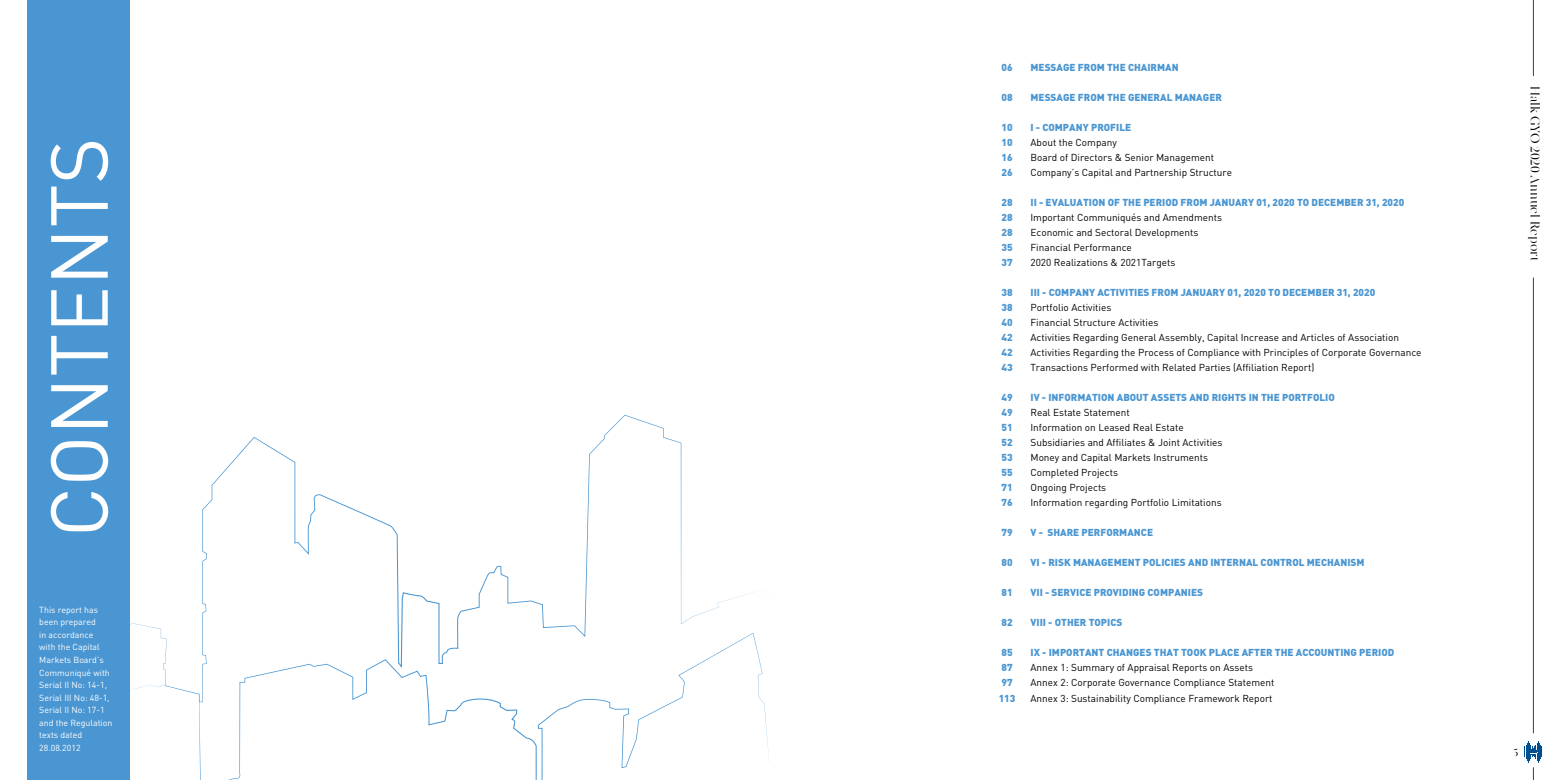
<style>
.page{position:relative;width:1560px;height:780px;background:#fff}
.page>*{position:absolute;margin:0;border:0;box-sizing:border-box;transform-origin:0 0}
.t1{font:79.38px "DIN Pro";color:#fff}
.t2{font:12.5px "MADE Canvas";color:#000}
.t3{font:10px/15px "DIN Pro";color:#000}
.t4{font:900 10px/15px "DIN Pro";color:#4a96d2;text-align:justify}
.t5{font:10px "MADE Canvas";color:#000}
.t6{font:8.75px/12.5px "DIN Pro";color:#fff}
</style>
<div class="page">
<hr style="left:1532px;top:278px;width:1px;height:454px;background:#005092">
<svg style="left:1524px;top:741px;width:18px;height:39px"></svg>
<hr style="left:1532px;top:0;width:1px;height:76px;background:#005092">
<div style="left:27px;top:0;width:102px;height:780px;background:#4a96d2"></div>
<svg style="left:129px;top:703px;width:641px;height:77px"></svg>
<svg style="left:129px;top:415px;width:635px;height:288px"></svg>
<h1 class="t1" style="left:25px;top:537px;width:401px;rotate:-90deg">CONTENTS</h1>
<p class="t6" style="left:39px;top:603px;width:75px">This report has been prepared<br>in accordance<br>with the Capital<br>Markets Board’s<br>Communiqué with<br>Serial II No: 14-1,<br>Serial III No: 48-1,<br>Serial II No: 17-1 and the Regulation texts dated<br>28.08.2012</p>
<p class="t4" style="left:1001px;top:60px;width:13px">06</p>
<p class="t4" style="left:1001px;top:90px;width:13px">08</p>
<p class="t4" style="left:1001px;top:120px;width:13px">10<br>10<br>16<br>26</p>
<p class="t4" style="left:1001px;top:195px;width:13px">28<br>28<br>28<br>35<br>37</p>
<p class="t4" style="left:1001px;top:285px;width:13px">38<br>38<br>40<br>42<br>42<br>43</p>
<p class="t4" style="left:1001px;top:390px;width:13px">49<br>49<br>51<br>52<br>53<br>55<br>71<br>76</p>
<p class="t4" style="left:1001px;top:525px;width:13px">79</p>
<p class="t4" style="left:1001px;top:555px;width:13px">80</p>
<p class="t4" style="left:1001px;top:585px;width:13px">81</p>
<p class="t4" style="left:1001px;top:615px;width:13px">82</p>
<p class="t4" style="left:998px;top:645px;width:18px;text-align:left">85<br>87<br>97<br>113</p>
<p class="t4" style="left:1030px;top:60px;width:150px">MESSAGE FROM THE CHAIRMAN</p>
<p class="t4" style="left:1030px;top:90px;width:193px">MESSAGE FROM THE GENERAL MANAGER</p>
<p class="t4" style="left:1030px;top:120px;width:102px">I - COMPANY PROFILE</p>
<p class="t3" style="left:1030px;top:135px;width:203px">About the Company<br>Board of Directors &amp; Senior Management<br>Company’s Capital and Partnership Structure</p>
<p class="t4" style="left:1030px;top:195px;width:375px">II - EVALUATION OF THE PERIOD FROM JANUARY 01, 2020 TO DECEMBER 31, 2020</p>
<p class="t3" style="left:1030px;top:210px;width:193px">Important Communiqués and Amendments Economic and Sectoral Developments Financial Performance<br>2020 Realizations &amp; 2021Targets</p>
<p class="t4" style="left:1030px;top:285px;width:346px">III - COMPANY ACTIVITIES FROM JANUARY 01, 2020 TO DECEMBER 31, 2020</p>
<p class="t3" style="left:1030px;top:300px;width:392px">Portfolio Activities<br>Financial Structure Activities<br>Activities Regarding General Assembly, Capital Increase and Articles of Association Activities Regarding the Process of Compliance with Principles of Corporate Governance Transactions Performed with Related Parties (Affiliation Report)</p>
<p class="t4" style="left:1030px;top:390px;width:306px">IV - INFORMATION ABOUT ASSETS AND RIGHTS IN THE PORTFOLIO</p>
<p class="t3" style="left:1030px;top:405px;width:193px">Real Estate Statement<br>Information on Leased Real Estate<br>Subsidiaries and Affiliates &amp; Joint Activities<br>Money and Capital Markets Instruments<br>Completed Projects<br>Ongoing Projects<br>Information regarding Portfolio Limitations</p>
<p class="t4" style="left:1030px;top:525px;width:124px">V - SHARE PERFORMANCE</p>
<p class="t4" style="left:1030px;top:555px;width:335px">VI - RISK MANAGEMENT POLICIES AND INTERNAL CONTROL MECHANISM</p>
<p class="t4" style="left:1030px;top:585px;width:174px">VII - SERVICE PROVIDING COMPANIES</p>
<p class="t4" style="left:1030px;top:615px;width:93px">VIII - OTHER TOPICS</p>
<p class="t4" style="left:1030px;top:645px;width:365px">IX - IMPORTANT CHANGES THAT TOOK PLACE AFTER THE ACCOUNTING PERIOD</p>
<p class="t3" style="left:1030px;top:660px;width:245px">Annex 1: Summary of Appraisal Reports on Assets<br>Annex 2: Corporate Governance Compliance Statement<br>Annex 3: Sustainability Compliance Framework Report</p>
<p class="t2" style="left:1541px;top:86px;width:176px;rotate:90deg">Halk GYO 2020 Annuel Report</p>
<p class="t5" style="left:1513px;top:746px;width:6px">5</p>
</div>
